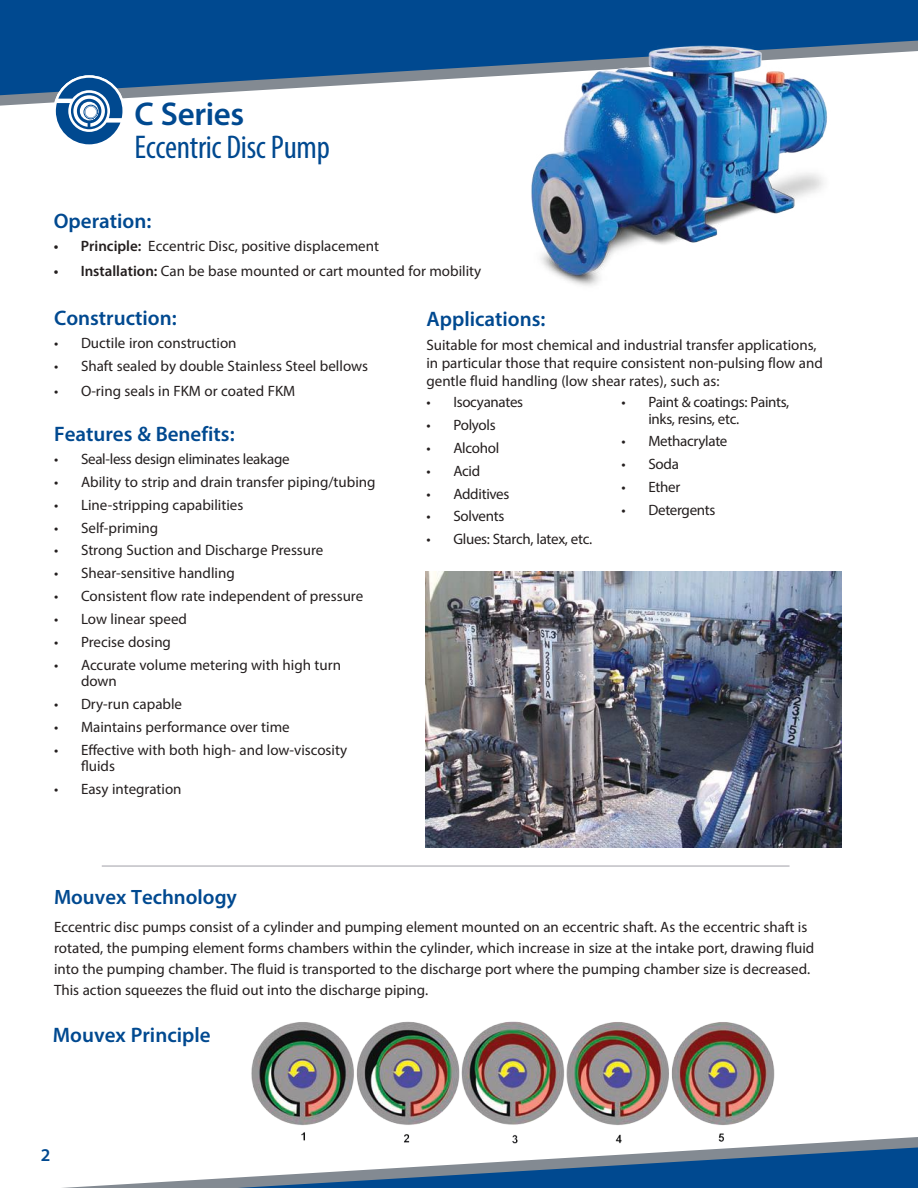
<style>
.page{position:relative;width:918px;height:1188px;background:#fff}
.page>*{position:absolute;margin:0;border:0;box-sizing:border-box;transform-origin:0 0}
.t1{font:condensed 33px "Myriad Pro";letter-spacing:-.01em;color:#004990}
.t2{font:600 33px "Myriad Pro";letter-spacing:-.01em;color:#004990}
.t3{font:600 21px "Myriad Pro";color:#004990}
.t4{font:600 20.85px "Myriad Pro";color:#004990}
.t5{font:600 18px "Myriad Pro";color:#004990}
.t6{font:15px/21px "Myriad Pro";color:#241f1f}
.t7{font:15px/16.5px "Myriad Pro";letter-spacing:-.02em;color:#241f1f}
.s1{font-weight:600}
</style>
<div class="page">
<img style="left:251px;top:1021px;width:524px;height:116px">
<div style="left:0;top:0;width:918px;height:41px;background:#004990"></div>
<svg style="left:0;top:41px;width:918px;height:65px;fill:#004990"></svg>
<svg style="left:62px;top:1137px;width:856px;height:51px"></svg>
<hr style="left:102px;top:865px;width:688px;height:2px;background:#c0bfc5">
<img style="left:426px;top:572px;width:415px;height:275px">
<img style="left:432px;top:0;width:461px;height:286px">
<svg style="left:53px;top:75px;width:72px;height:72px"></svg>
<svg style="left:56px;top:78px;width:66px;height:66px"></svg>
<h1 class="t2" style="left:135px;top:93px;width:111px">C Series</h1>
<h1 class="t1" style="left:135px;top:127px;width:197px">Eccentric Disc Pump</h1>
<h2 class="t3" style="left:54px;top:207px;width:99px">Operation:</h2>
<p class="t6" style="left:54px;top:235px;width:327px"><span class="s1">• Principle:</span> Eccentric Disc, positive displacement</p>
<p class="t6" style="left:54px;top:261px;width:429px"><span class="s1">• Installation:</span> Can be base mounted or cart mounted for mobility</p>
<h2 class="t3" style="left:54px;top:304px;width:124px">Construction:</h2>
<p class="t6" style="left:54px;top:332px;width:184px">• Ductile iron construction</p>
<p class="t6" style="left:54px;top:355px;width:316px">• Shaft sealed by double Stainless Steel bellows</p>
<p class="t6" style="left:54px;top:381px;width:243px">• O-ring seals in FKM or coated FKM</p>
<h2 class="t3" style="left:54px;top:420px;width:182px">Features &amp; Benefits:</h2>
<p class="t7" style="left:54px;top:450px;width:237px">• Seal-less design eliminates leakage</p>
<p class="t6" style="left:54px;top:471px;width:323px">• Ability to strip and drain transfer piping/tubing</p>
<p class="t6" style="left:54px;top:494px;width:191px">• Line-stripping capabilities</p>
<p class="t6" style="left:54px;top:517px;width:106px">• Self-priming</p>
<p class="t6" style="left:54px;top:540px;width:271px">• Strong Suction and Discharge Pressure</p>
<p class="t6" style="left:54px;top:562px;width:182px">• Shear-sensitive handling</p>
<p class="t6" style="left:54px;top:585px;width:311px">• Consistent flow rate independent of pressure</p>
<p class="t6" style="left:54px;top:608px;width:135px">• Low linear speed</p>
<p class="t6" style="left:54px;top:631px;width:119px">• Precise dosing</p>
<p class="t6" style="left:81px;top:656px;width:262px;line-height:16.5px;text-indent:-27px">• Accurate volume metering with high turn down</p>
<p class="t6" style="left:54px;top:693px;width:130px">• Dry-run capable</p>
<p class="t6" style="left:54px;top:716px;width:237px">• Maintains performance over time</p>
<p class="t6" style="left:81px;top:741px;width:268px;line-height:16.5px;text-indent:-27px">• Effective with both high- and low-viscosity fluids</p>
<p class="t6" style="left:54px;top:778px;width:129px">• Easy integration</p>
<h2 class="t3" style="left:426px;top:305px;width:121px">Applications:</h2>
<p class="t6" style="left:426px;top:336px;width:398px;line-height:18px">Suitable for most chemical and industrial transfer applications, in particular those that require consistent non-pulsing flow and gentle fluid handling (low shear rates), such as:</p>
<p class="t7" style="left:426px;top:394px;width:98px">• Isocyanates</p>
<p class="t7" style="left:426px;top:416px;width:71px">• Polyols</p>
<p class="t7" style="left:426px;top:439px;width:74px">• Alcohol</p>
<p class="t6" style="left:426px;top:460px;width:55px">• Acid</p>
<p class="t7" style="left:426px;top:485px;width:85px">• Additives</p>
<p class="t7" style="left:426px;top:508px;width:79px">• Solvents</p>
<p class="t7" style="left:426px;top:531px;width:167px">• Glues: Starch, latex, etc.</p>
<p class="t7" style="left:648px;top:394px;width:143px;text-indent:-27px">• Paint &amp; coatings: Paints, inks, resins, etc.</p>
<p class="t7" style="left:621px;top:433px;width:108px">• Methacrylate</p>
<p class="t6" style="left:621px;top:454px;width:59px">• Soda</p>
<p class="t6" style="left:621px;top:476px;width:60px">• Ether</p>
<p class="t7" style="left:621px;top:502px;width:96px">• Detergents</p>
<h3 class="t4" style="left:54px;top:884px;width:185px">Mouvex Technology</h3>
<p class="t6" style="left:54px;top:916px;width:762px">Eccentric disc pumps consist of a cylinder and pumping element mounted on an eccentric shaft. As the eccentric shaft is rotated, the pumping element forms chambers within the cylinder, which increase in size at the intake port, drawing fluid into the pumping chamber. The fluid is transported to the discharge port where the pumping chamber size is decreased.<br>This action squeezes the fluid out into the discharge piping.</p>
<h2 class="t3" style="left:53px;top:1022px;width:159px">Mouvex Principle</h2>
<p class="t5" style="left:41px;top:1144px;width:11px">2</p>
</div>
